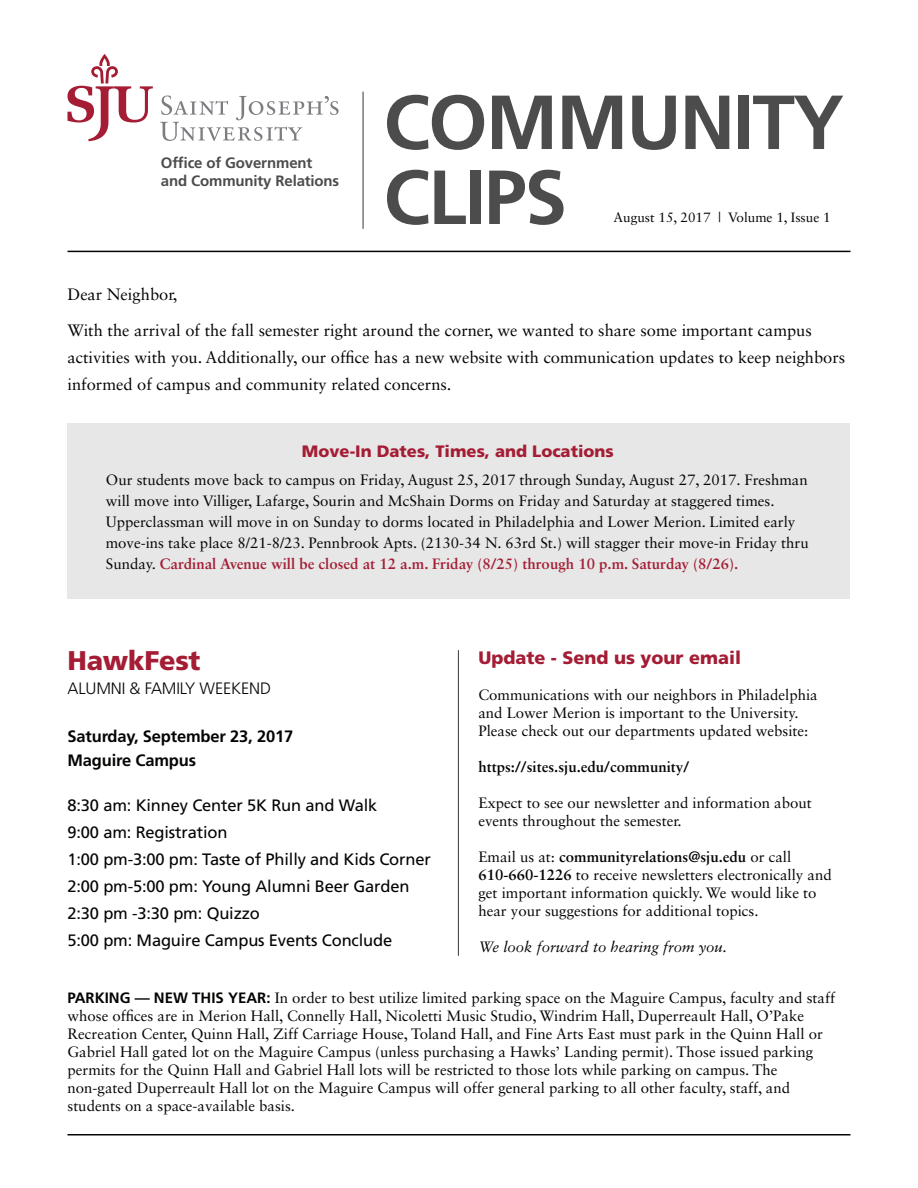
<style>
.page{position:relative;width:918px;height:1188px;background:#fff}
.page>*{position:absolute;margin:0;border:0;box-sizing:border-box;transform-origin:0 0}
.t1{font:700 76.5px/75px "Frutiger LT Std";letter-spacing:-.025em;color:#4c4c4c}
.t2{font:900 27px "Frutiger LT Std";letter-spacing:-.01em;color:#a41d35}
.t3{font:900 18px "Frutiger LT Std";color:#a41d35}
.t4{font:16.5px/36px "Sabon LT Std";color:#040503}
.t5{font:16.5px/27px "Frutiger LT Std";letter-spacing:-.01em;color:#040503}
.t6{font:700 16.5px/24px "Frutiger LT Std";letter-spacing:-.01em;color:#040503}
.t7{font:900 16.5px "Frutiger LT Std";color:#a41d35}
.t8{font:300 16.5px "Frutiger LT Std";letter-spacing:-.01em;color:#040503}
.t9{font:15px/18px "Sabon LT Std";color:#040503}
.t10{font:700 15px/18px "Frutiger LT Std";letter-spacing:-.01em;color:#4c4c4c}
.t11{font:700 15px "Sabon LT Std";color:#040503}
.t12{font:italic 15px "Sabon LT Std";color:#040503}
.t13{font:13.5px "Sabon LT Std";color:#040503}
.s1{font-weight:700;color:#a41d35}
.s2{font-weight:700}
.s3{font-family:"Frutiger LT Std";font-weight:700}
</style>
<div class="page">
<div style="left:68px;top:423px;width:782px;height:175px;background:#e6e7e6"></div>
<svg style="left:160px;top:96px;width:179px;height:45px"></svg>
<svg style="left:68px;top:54px;width:85px;height:87px"></svg>
<hr style="left:362px;top:92px;width:2px;height:137px;background:#4c4c4c">
<hr style="left:68px;top:251px;width:782px;height:1px;background:#040503">
<hr style="left:458px;top:650px;width:1px;height:306px;background:#4c4c4c">
<hr style="left:68px;top:1134px;width:782px;height:2px;background:#040503">
<p class="t10" style="left:161px;top:154px;width:180px">Office of Government and Community Relations</p>
<h1 class="t1" style="left:383px;top:85px;width:462px">COMMUNITY<br>CLIPS</h1>
<p class="t13" style="left:614px;top:209px;width:219px">August 15, 2017 | Volume 1, Issue 1</p>
<p class="t4" style="left:68px;top:276px;width:746px">Dear Neighbor,<br>With the arrival of the fall semester right around the corner, we wanted to share some important campus</p>
<p class="t4" style="left:68px;top:343px;width:779px;line-height:27px">activities with you. Additionally, our office has a new website with communication updates to keep neighbors informed of campus and community related concerns.</p>
<p class="t7" style="left:302px;top:441px;width:313px">Move-In Dates, Times, and Locations</p>
<p class="t9" style="left:106px;top:469px;width:704px;line-height:21px">Our students move back to campus on Friday, August 25, 2017 through Sunday, August 27, 2017. Freshman will move into Villiger, Lafarge, Sourin and McShain Dorms on Friday and Saturday at staggered times.<br>Upperclassman will move in on Sunday to dorms located in Philadelphia and Lower Merion. Limited early move-ins take place 8/21-8/23. Pennbrook Apts. (2130-34 N. 63rd St.) will stagger their move-in Friday thru Sunday. <span class="s1">Cardinal Avenue will be closed at 12 a.m. Friday (8/25) through 10 p.m. Saturday (8/26).</span></p>
<h2 class="t2" style="left:68px;top:645px;width:135px">HawkFest</h2>
<p class="t8" style="left:68px;top:679px;width:205px">ALUMNI &amp; FAMILY WEEKEND</p>
<p class="t6" style="left:68px;top:725px;width:227px">Saturday, September 23, 2017<br>Maguire Campus</p>
<p class="t5" style="left:68px;top:792px;width:365px">8:30 am: Kinney Center 5K Run and Walk<br>9:00 am: Registration<br>1:00 pm-3:00 pm: Taste of Philly and Kids Corner 2:00 pm-5:00 pm: Young Alumni Beer Garden 2:30 pm -3:30 pm: Quizzo<br>5:00 pm: Maguire Campus Events Conclude</p>
<p class="t3" style="left:478px;top:646px;width:264px">Update - Send us your email</p>
<p class="t9" style="left:478px;top:685px;width:341px">Communications with our neighbors in Philadelphia and Lower Merion is important to the University.<br>Please check out our departments updated website:</p>
<p class="t11" style="left:478px;top:757px;width:212px">https://sites.sju.edu/community/</p>
<p class="t9" style="left:478px;top:793px;width:335px">Expect to see our newsletter and information about events throughout the semester.</p>
<p class="t9" style="left:478px;top:847px;width:355px">Email us at: <span class="s2">communityrelations@sju.edu</span> or call <span class="s2">610-660-1226</span> to receive newsletters electronically and get important information quickly. We would like to hear your suggestions for additional topics.</p>
<p class="t12" style="left:478px;top:938px;width:250px">We look forward to hearing from you.</p>
<p class="t9" style="left:68px;top:989px;width:769px"><span class="s3">PARKING — NEW THIS YEAR:</span> In order to best utilize limited parking space on the Maguire Campus, faculty and staff whose offices are in Merion Hall, Connelly Hall, Nicoletti Music Studio, Windrim Hall, Duperreault Hall, O’Pake Recreation Center, Quinn Hall, Ziff Carriage House, Toland Hall, and Fine Arts East must park in the Quinn Hall or Gabriel Hall gated lot on the Maguire Campus (unless purchasing a Hawks’ Landing permit). Those issued parking permits for the Quinn Hall and Gabriel Hall lots will be restricted to those lots while parking on campus. The non-gated Duperreault Hall lot on the Maguire Campus will offer general parking to all other faculty, staff, and students on a space-available basis.</p>
</div>
